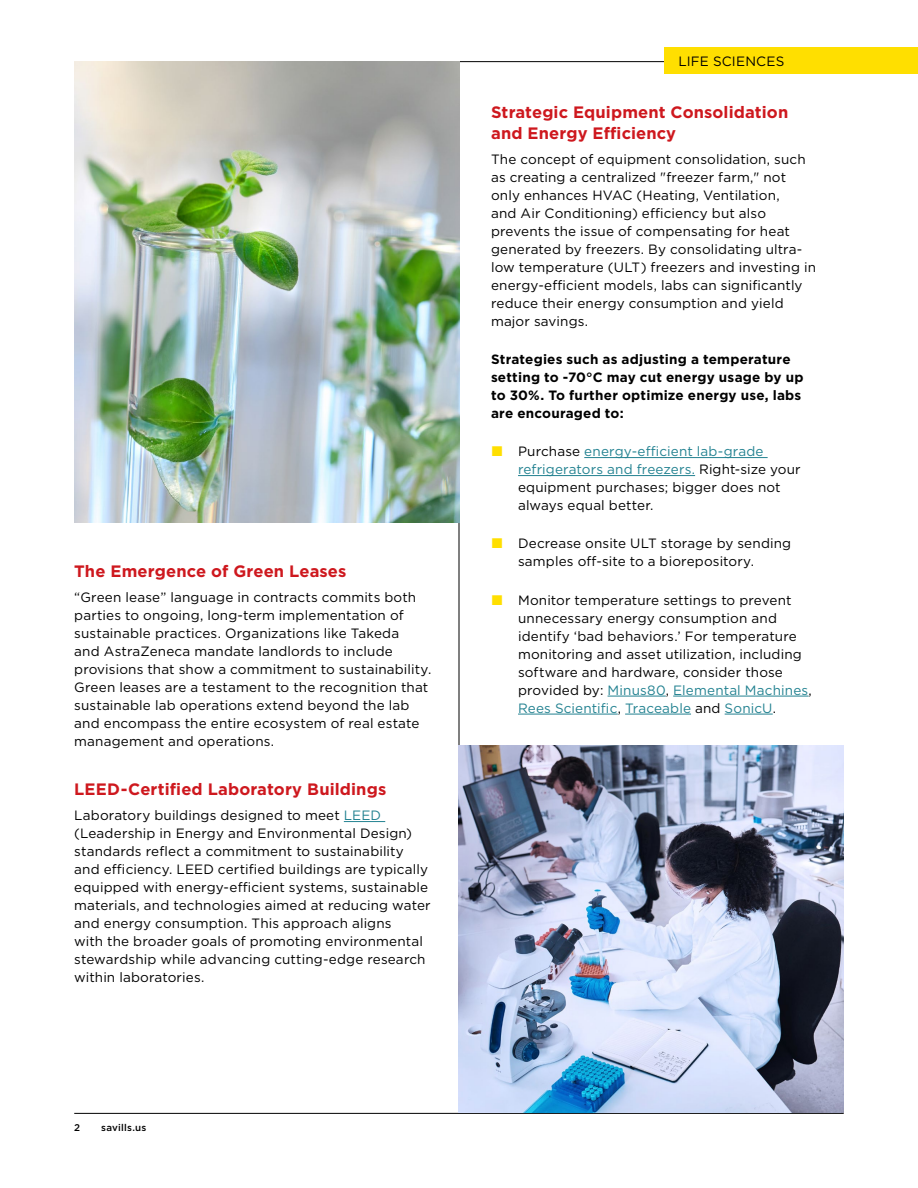
<style>
.page{position:relative;width:918px;height:1188px;background:#fff}
.page>*{position:absolute;margin:0;border:0;box-sizing:border-box;transform-origin:0 0}
.t1{font:700 16.5px/21px "Gotham";letter-spacing:.005em;color:#ce181e}
.t2{font:13.5px/18px "Gotham";letter-spacing:.01em;color:#000}
.t3{font:700 13.5px/18px "Gotham";letter-spacing:.015em;color:#000}
.t4{font:500 9.75px "Gotham";letter-spacing:.02em;color:#000}
.s1{color:#238291}
</style>
<div class="page">
<hr style="left:74px;top:61px;width:611px;height:1px;background:#000">
<div style="left:665px;top:47px;width:253px;height:27px;background:#ffdf00"></div>
<hr style="left:74px;top:1113px;width:770px;height:1px;background:#000">
<hr style="left:344px;top:821px;width:41px;height:1px;background:#238291">
<hr style="left:584px;top:457px;width:184px;height:1px;background:#238291">
<hr style="left:518px;top:475px;width:177px;height:1px;background:#238291">
<hr style="left:608px;top:696px;width:58px;height:1px;background:#238291">
<hr style="left:673px;top:696px;width:136px;height:1px;background:#238291">
<hr style="left:518px;top:714px;width:100px;height:1px;background:#238291">
<hr style="left:625px;top:714px;width:66px;height:1px;background:#238291">
<hr style="left:725px;top:714px;width:48px;height:1px;background:#238291">
<hr style="left:459px;top:522px;width:1px;height:230px;background:#000">
<img style="left:459px;top:746px;width:385px;height:367px">
<img style="left:74px;top:62px;width:385px;height:461px">
<p class="t1" style="left:74px;top:561px;width:274px">The Emergence of Green Leases</p>
<p class="t2" style="left:74px;top:588px;width:359px">“Green lease” language in contracts commits both parties to ongoing, long-term implementation of sustainable practices. Organizations like Takeda<br>and AstraZeneca mandate landlords to include provisions that show a commitment to sustainability.<br>Green leases are a testament to the recognition that sustainable lab operations extend beyond the lab and encompass the entire ecosystem of real estate management and operations.</p>
<p class="t1" style="left:74px;top:779px;width:314px">LEED-Certified Laboratory Buildings</p>
<p class="t2" style="left:74px;top:806px;width:358px">Laboratory buildings designed to meet <span class="s1">LEED </span>(Leadership in Energy and Environmental Design) standards reflect a commitment to sustainability and efficiency. LEED certified buildings are typically equipped with energy-efficient systems, sustainable materials, and technologies aimed at reducing water and energy consumption. This approach aligns<br>with the broader goals of promoting environmental stewardship while advancing cutting-edge research within laboratories.</p>
<p class="t4" style="left:74px;top:1121px;width:7px">2</p>
<p class="t4" style="left:101px;top:1121px;width:47px">savills.us</p>
<p class="t2" style="left:678px;top:52px;width:108px">LIFE SCIENCES</p>
<p class="t1" style="left:491px;top:102px;width:299px">Strategic Equipment Consolidation and Energy Efficiency</p>
<p class="t2" style="left:491px;top:150px;width:326px">The concept of equipment consolidation, such as creating a centralized "freezer farm," not only enhances HVAC (Heating, Ventilation,<br>and Air Conditioning) efficiency but also prevents the issue of compensating for heat generated by freezers. By consolidating ultra&shy;low temperature (ULT) freezers and investing in energy-efficient models, labs can significantly reduce their energy consumption and yield major savings.</p>
<p class="t3" style="left:491px;top:350px;width:314px">Strategies such as adjusting a temperature setting to -70°C may cut energy usage by up to 30%. To further optimize energy use, labs are encouraged to:</p>
<p class="t2" style="left:518px;top:442px;width:284px">Purchase <span class="s1">energy-efficient lab-grade refrigerators and freezers.</span> Right-size your equipment purchases; bigger does not always equal better.</p>
<p class="t2" style="left:518px;top:534px;width:275px">Decrease onsite ULT storage by sending samples off-site to a biorepository.</p>
<p class="t2" style="left:518px;top:591px;width:295px">Monitor temperature settings to prevent unnecessary energy consumption and identify ‘bad behaviors.’ For temperature monitoring and asset utilization, including software and hardware, consider those provided by: <span class="s1">Minus80</span>, <span class="s1">Elemental Machines</span>, <span class="s1">Rees Scientific</span>, <span class="s1">Traceable</span> and <span class="s1">SonicU</span>.</p>
</div>
